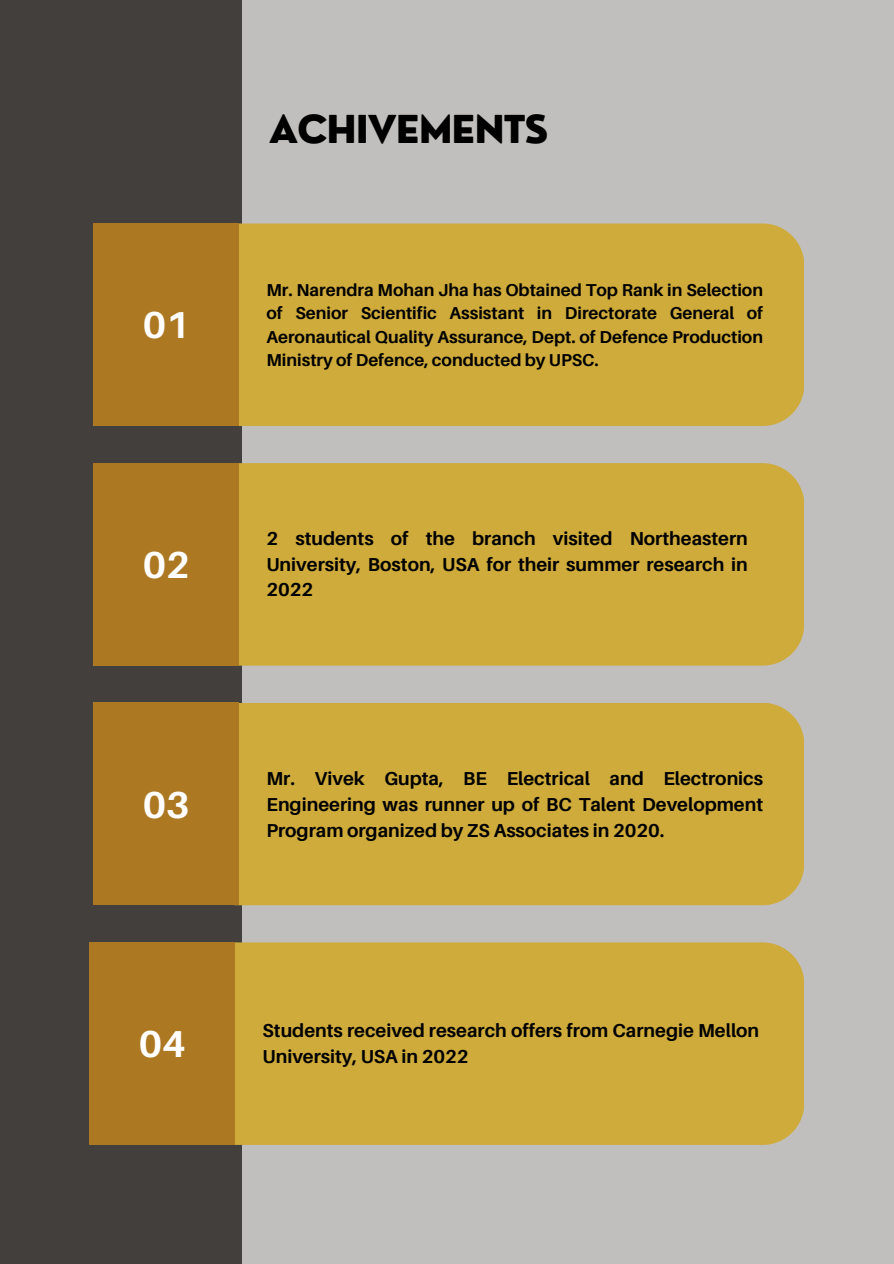
<style>
.page{position:relative;width:894px;height:1264px;background:#fff}
.page>*{position:absolute;margin:0;border:0;box-sizing:border-box;transform-origin:0 0}
.t1{font:800 37.5px "Nourd";letter-spacing:-.03em;color:#000}
.t2{font:700 37.5px "Aileron";color:#fff}
.t3{font:700 18.75px/25.8px "Aileron";color:#000;text-align:justify}
.t4{font:700 17.25px/23.7px "Aileron";color:#000;text-align:justify}
</style>
<div class="page">
<div style="left:0;top:0;width:893px;height:1263px;background:#c1bfbd"></div>
<div style="left:0;top:0;width:241px;height:1263px;background:#423f3d"></div>
<div style="left:195px;top:223px;width:608px;height:203px;background:#cfab3b;border-radius:42px"></div>
<div style="left:195px;top:702px;width:608px;height:203px;background:#cfab3b;border-radius:42px"></div>
<div style="left:93px;top:223px;width:146px;height:203px;background:#ad7822"></div>
<div style="left:195px;top:463px;width:608px;height:202px;background:#cfab3b;border-radius:42px"></div>
<div style="left:93px;top:463px;width:146px;height:202px;background:#ad7822"></div>
<div style="left:93px;top:702px;width:146px;height:203px;background:#ad7822"></div>
<div style="left:192px;top:942px;width:612px;height:202px;background:#cfab3b;border-radius:42px"></div>
<div style="left:89px;top:942px;width:146px;height:202px;background:#ad7822"></div>
<p class="t2" style="left:143px;top:302px;width:48px">01</p>
<p class="t2" style="left:143px;top:541px;width:48px">02</p>
<p class="t2" style="left:143px;top:781px;width:48px">03</p>
<p class="t1" style="left:269px;top:106px;width:281px">ACHIVEMENTS</p>
<p class="t4" style="left:266px;top:277px;width:498px">Mr. Narendra Mohan Jha has Obtained Top Rank in Selection of Senior Scientific Assistant in Directorate General of Aeronautical Quality Assurance, Dept. of Defence Production Ministry of Defence, conducted by UPSC.</p>
<h1 class="t3" style="left:266px;top:525px;width:482px">2 students of the branch visited Northeastern University, Boston, USA for their summer research in 2022</h1>
<p class="t3" style="left:266px;top:765px;width:498px">Mr. Vivek Gupta, BE Electrical and Electronics Engineering was runner up of BC Talent Development Program organized by ZS Associates in 2020.</p>
<p class="t2" style="left:139px;top:1020px;width:48px">04</p>
<p class="t3" style="left:262px;top:1017px;width:498px">Students received research offers from Carnegie Mellon<br>University, USA in 2022</p>
</div>
